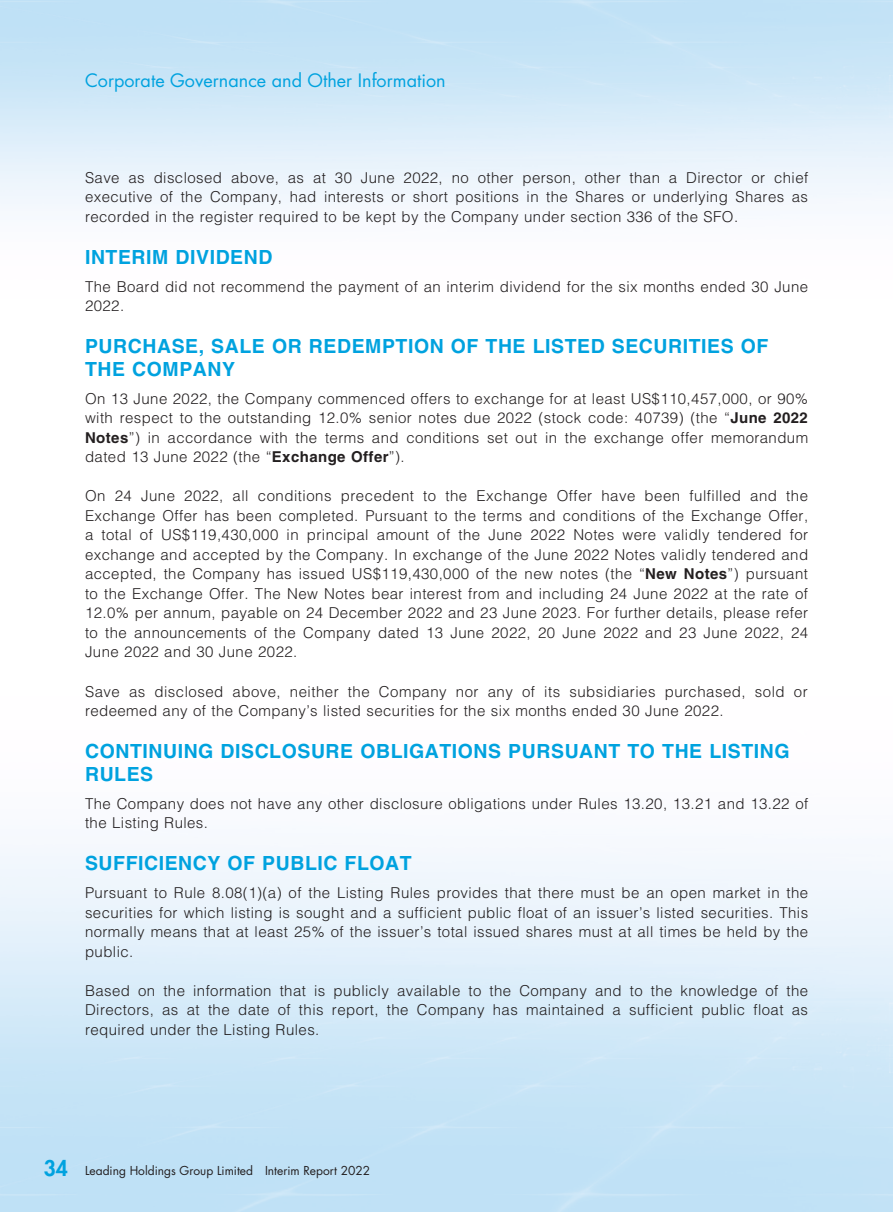
<style>
.page{position:relative;width:893px;height:1212px;background:#fff}
.page>*{position:absolute;margin:0;border:0;box-sizing:border-box;transform-origin:0 0}
._01_H1{font:700 19.5px/22.5px "Helvetica LT Std";letter-spacing:.03em;color:#00a2df}
.t1{font:18px "Futura Std";color:#00a2df}
._00_txt{font:300 15px/19.5px "Helvetica LT Std";letter-spacing:.03em;color:#231f20;text-align:justify}
.t2{font:12px "Futura Std";color:#231f20}
.s1{font-weight:700}
.s2{font-weight:800;font-size:21px;color:#00a2df}
</style>
<div class="page">
<p class="t1" style="left:85px;top:69px;width:362px">Corporate Governance and Other Information</p>
<p class="_00_txt" style="left:85px;top:168px;width:725px">Save as disclosed above, as at 30 June 2022, no other person, other than a Director or chief executive of the Company, had interests or short positions in the Shares or underlying Shares as recorded in the register required to be kept by the Company under section 336 of the SFO.</p>
<p class="_01_H1" style="left:85px;top:245px;width:189px">INTERIM DIVIDEND</p>
<p class="_00_txt" style="left:85px;top:277px;width:724px">The Board did not recommend the payment of an interim dividend for the six months ended 30 June<br>2022.</p>
<p class="_01_H1" style="left:85px;top:335px;width:685px">PURCHASE, SALE OR REDEMPTION OF THE LISTED SECURITIES OF<br>THE COMPANY</p>
<p class="_00_txt" style="left:85px;top:389px;width:725px">On 13 June 2022, the Company commenced offers to exchange for at least US$110,457,000, or 90% with respect to the outstanding 12.0% senior notes due 2022 (stock code: 40739) (the “<span class="s1">June 2022<br>Notes</span>”) in accordance with the terms and conditions set out in the exchange offer memorandum dated 13 June 2022 (the “<span class="s1">Exchange Offer</span>”).</p>
<p class="_00_txt" style="left:85px;top:486px;width:725px">On 24 June 2022, all conditions precedent to the Exchange Offer have been fulfilled and the Exchange Offer has been completed. Pursuant to the terms and conditions of the Exchange Offer, a total of US$119,430,000 in principal amount of the June 2022 Notes were validly tendered for exchange and accepted by the Company. In exchange of the June 2022 Notes validly tendered and accepted, the Company has issued US$119,430,000 of the new notes (the “<span class="s1">New Notes</span>”) pursuant to the Exchange Offer. The New Notes bear interest from and including 24 June 2022 at the rate of 12.0% per annum, payable on 24 December 2022 and 23 June 2023. For further details, please refer to the announcements of the Company dated 13 June 2022, 20 June 2022 and 23 June 2022, 24<br>June 2022 and 30 June 2022.</p>
<p class="_00_txt" style="left:85px;top:681px;width:724px">Save as disclosed above, neither the Company nor any of its subsidiaries purchased, sold or redeemed any of the Company’s listed securities for the six months ended 30 June 2022.</p>
<p class="_01_H1" style="left:85px;top:739px;width:706px">CONTINUING DISCLOSURE OBLIGATIONS PURSUANT TO THE LISTING<br>RULES</p>
<p class="_00_txt" style="left:85px;top:793px;width:725px">The Company does not have any other disclosure obligations under Rules 13.20, 13.21 and 13.22 of the Listing Rules.</p>
<p class="_01_H1" style="left:85px;top:851px;width:328px">SUFFICIENCY OF PUBLIC FLOAT</p>
<p class="_00_txt" style="left:85px;top:883px;width:725px">Pursuant to Rule 8.08(1)(a) of the Listing Rules provides that there must be an open market in the securities for which listing is sought and a sufficient public float of an issuer’s listed securities. This normally means that at least 25% of the issuer’s total issued shares must at all times be held by the public.</p>
<p class="_00_txt" style="left:85px;top:980px;width:725px">Based on the information that is publicly available to the Company and to the knowledge of the Directors, as at the date of this report, the Company has maintained a sufficient public float as required under the Listing Rules.</p>
<p class="t2" style="left:44px;top:1163px;width:328px"><span class="s2">34</span> Leading Holdings Group Limited Interim Report 2022</p>
</div>
